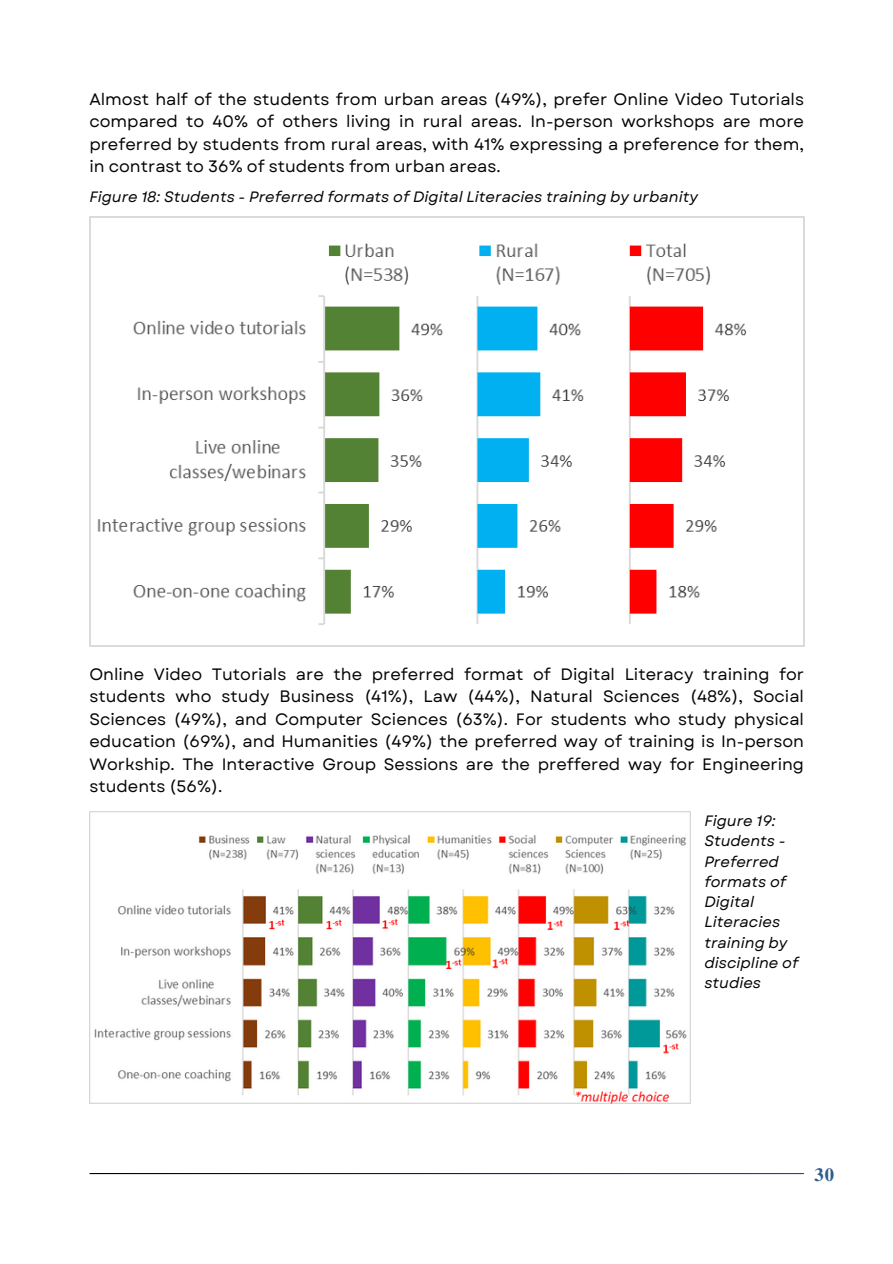
<style>
.page{position:relative;width:893px;height:1264px;background:#fff}
.page>*{position:absolute;margin:0;border:0;box-sizing:border-box;transform-origin:0 0}
.t1{font:700 18.75px "Te X Gyre Termes";color:#2f5e8a}
.t2{font:16.5px/22.5px "Garet";color:#050404;text-align:justify}
.t3{font:italic 15px/20.2px "Garet";color:#050404}
</style>
<div class="page">
<img style="left:89px;top:217px;width:715px;height:429px">
<img style="left:89px;top:811px;width:601px;height:292px">
<p class="t2" style="left:89px;top:88px;width:716px">Almost half of the students from urban areas (49%), prefer Online Video Tutorials compared to 40% of others living in rural areas. In-person workshops are more preferred by students from rural areas, with 41% expressing a preference for them, in contrast to 36% of students from urban areas.</p>
<p class="t3" style="left:89px;top:187px;width:610px">Figure 18: Students - Preferred formats of Digital Literacies training by urbanity</p>
<p class="t2" style="left:89px;top:662px;width:716px">Online Video Tutorials are the preferred format of Digital Literacy training for students who study Business (41%), Law (44%), Natural Sciences (48%), Social Sciences (49%), and Computer Sciences (63%). For students who study physical education (69%), and Humanities (49%) the preferred way of training is In-person Workship. The Interactive Group Sessions are the preffered way for Engineering students (56%).</p>
<p class="t3" style="left:704px;top:810px;width:95px">Figure 19:<br>Students -<br>Preferred formats of<br>Digital<br>Literacies training by discipline of studies</p>
<p class="t1" style="left:814px;top:1160px;width:21px">30</p>
</div>
